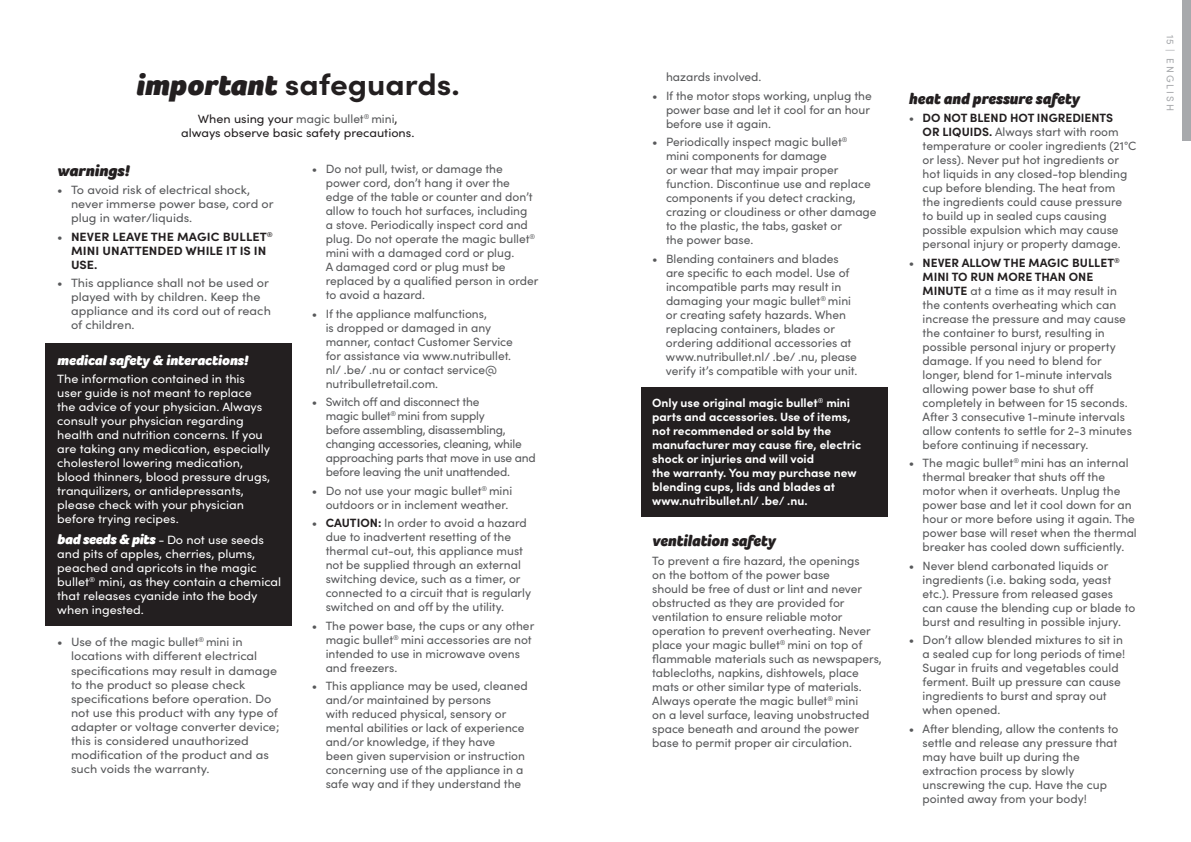
<style>
.page{position:relative;width:1191px;height:842px;background:#fff}
.page>*{position:absolute;margin:0;border:0;box-sizing:border-box;transform-origin:0 0}
.t1{font:700 30px "Sofia Pro";color:#231f20;scale:1.05 1}
.t2{font:italic 900 16px "Foco";color:#231f20}
.t3{font:italic 900 16px "Foco";color:#231f20;scale:1.05 1}
.t4{font:italic 900 14px "Foco";letter-spacing:-.005em;color:#fff;scale:1.05 1}
.t5{font:12px/14px "Sofia Pro";color:#58595b}
.t6{font:12px/14px "Sofia Pro";color:#fff;scale:1.05 1}
.t7{font:700 12px/14px "Sofia Pro";color:#fff}
.t8{font:12px/14px "Sofia Pro";letter-spacing:-.02em;color:#58595b}
.t9{font:12px/14px "Sofia Pro";color:#231f20;text-align:center;scale:1.05 1}
.t10{font:700 12px/14px "Sofia Pro";color:#231f20;scale:1.05 1}
.t11{font:10px "Sofia Pro";letter-spacing:.21em;color:#a7a9ac}
.s1{font-family:"Foco";font-weight:900;font-style:italic}
.s2{color:#58595b}
.s3{font-weight:400;color:#58595b}
.s4{font-family:"Foco";font-weight:900;font-style:italic;font-size:14px}
.s5{font-weight:700;color:#231f20}
</style>
<div class="page">
<div style="left:1183px;top:0;width:8px;height:140px;background:#a7a9ac"></div>
<div style="left:45px;top:343px;width:247px;height:282px;background:#231f20"></div>
<div style="left:641px;top:387px;width:246px;height:129px;background:#231f20"></div>
<h1 class="t1" style="left:136px;top:62px;width:310px"><span class="s1">important</span> safeguards.</h1>
<p class="t9" style="left:181px;top:111px;width:224px">When using your <span class="s2">magic bullet</span><sup>®</sup> <span class="s2">mini</span>, always observe basic safety precautions.</p>
<h2 class="t3" style="left:57px;top:160px;width:70px">warnings!</h2>
<p class="t5" style="left:71px;top:182px;width:204px;text-indent:-14px">• To avoid risk of electrical shock, never immerse power base, cord or plug in water/liquids.</p>
<p class="t10" style="left:71px;top:229px;width:194px;text-indent:-14px"><span class="s3">•</span> NEVER LEAVE THE MAGIC BULLET<sup>®<br></sup>MINI UNATTENDED WHILE IT IS IN<br>USE.</p>
<p class="t5" style="left:71px;top:276px;width:201px;text-indent:-14px">• This appliance shall not be used or played with by children. Keep the appliance and its cord out of reach of children.</p>
<p class="t4" style="left:57px;top:351px;width:183px">medical safety &amp; interactions!</p>
<p class="t6" style="left:57px;top:371px;width:204px">The information contained in this user guide is not meant to replace the advice of your physician. Always consult your physician regarding health and nutrition concerns. If you are taking any medication, especially cholesterol lowering medication, blood thinners, blood pressure drugs, tranquilizers, or antidepressants, please check with your physician before trying recipes.</p>
<p class="t6" style="left:57px;top:532px;width:215px"><span class="s4">bad seeds &amp; pits</span> - Do not use seeds and pits of apples, cherries, plums, peached and apricots in the magic bullet<sup>®</sup> mini, as they contain a chemical that releases cyanide into the body when ingested.</p>
<p class="t5" style="left:71px;top:635px;width:210px;text-indent:-14px">• Use of the magic bullet<sup>®</sup> mini in locations with different electrical specifications may result in damage to the product so please check specifications before operation. Do not use this product with any type of adapter or voltage converter device; this is considered unauthorized modification of the product and as such voids the warranty.</p>
<p class="t5" style="left:326px;top:161px;width:214px;text-indent:-14px">• Do not pull, twist, or damage the power cord, don’t hang it over the edge of the table or counter and don’t allow to touch hot surfaces, including<br>a stove. Periodically inspect cord and plug. Do not operate the magic bullet<sup>® </sup>mini with a damaged cord or plug.<br>A damaged cord or plug must be replaced by a qualified person in order to avoid a hazard.</p>
<p class="t5" style="left:326px;top:306px;width:189px;text-indent:-14px">• If the appliance malfunctions,<br>is dropped or damaged in any manner, contact Customer Service for assistance via www.nutribullet. nl/ .be/ .nu or contact service@ nutribulletretail.com.</p>
<p class="t8" style="left:326px;top:394px;width:212px;text-indent:-14px">• Switch off and disconnect the<br>magic bullet<sup>®</sup> mini from supply<br>before assembling, disassembling, changing accessories, cleaning, while approaching parts that move in use and before leaving the unit unattended.</p>
<p class="t5" style="left:326px;top:483px;width:188px;text-indent:-14px">• Do not use your magic bullet<sup>®</sup> mini outdoors or in inclement weather.</p>
<p class="t5" style="left:326px;top:515px;width:207px;text-indent:-14px">• <span class="s5">CAUTION:</span> In order to avoid a hazard due to inadvertent resetting of the thermal cut-out, this appliance must not be supplied through an external switching device, such as a timer, or connected to a circuit that is regularly switched on and off by the utility.</p>
<p class="t5" style="left:326px;top:618px;width:210px;text-indent:-14px">• The power base, the cups or any other magic bullet<sup>®</sup> mini accessories are not intended to use in microwave ovens and freezers.</p>
<p class="t5" style="left:326px;top:678px;width:203px;text-indent:-14px">• This appliance may be used, cleaned and/or maintained by persons<br>with reduced physical, sensory or mental abilities or lack of experience and/or knowledge, if they have<br>been given supervision or instruction concerning use of the appliance in a safe way and if they understand the</p>
<p class="t5" style="left:666px;top:69px;width:97px">hazards involved.</p>
<p class="t5" style="left:666px;top:88px;width:207px;text-indent:-14px">• If the motor stops working, unplug the power base and let it cool for an hour before use it again.</p>
<p class="t5" style="left:666px;top:134px;width:212px;text-indent:-14px">• Periodically inspect magic bullet<sup>®<br></sup>mini components for damage<br>or wear that may impair proper function. Discontinue use and replace components if you detect cracking, crazing or cloudiness or other damage to the plastic, the tabs, gasket or<br>the power base.</p>
<p class="t5" style="left:666px;top:251px;width:193px;text-indent:-14px">• Blending containers and blades are specific to each model. Use of incompatible parts may result in damaging your magic bullet<sup>®</sup> mini or creating safety hazards. When replacing containers, blades or ordering additional accessories at www.nutribullet.nl/ .be/ .nu, please verify it’s compatible with your unit.</p>
<p class="t7" style="left:652px;top:395px;width:210px">Only use original magic bullet<sup>®</sup> mini parts and accessories. Use of items, not recommended or sold by the manufacturer may cause fire, electric shock or injuries and will void<br>the warranty. You may purchase new blending cups, lids and blades at www.nutribullet.nl/ .be/ .nu.</p>
<h2 class="t2" style="left:652px;top:530px;width:125px">ventilation safety</h2>
<p class="t5" style="left:652px;top:553px;width:231px">To prevent a fire hazard, the openings<br>on the bottom of the power base<br>should be free of dust or lint and never obstructed as they are provided for ventilation to ensure reliable motor operation to prevent overheating. Never place your magic bullet<sup>®</sup> mini on top of flammable materials such as newspapers, tablecloths, napkins, dishtowels, place mats or other similar type of materials.<br>Always operate the magic bullet<sup>®</sup> mini<br>on a level surface, leaving unobstructed space beneath and around the power base to permit proper air circulation.</p>
<h2 class="t2" style="left:909px;top:88px;width:172px">heat and pressure safety</h2>
<p class="t5" style="left:922px;top:110px;width:215px;text-indent:-14px">• <span class="s5">DO NOT BLEND HOT INGREDIENTS<br>OR LIQUIDS.</span> Always start with room temperature or cooler ingredients (21°C or less). Never put hot ingredients or hot liquids in any closed-top blending cup before blending. The heat from<br>the ingredients could cause pressure<br>to build up in sealed cups causing possible expulsion which may cause personal injury or property damage.</p>
<p class="t5" style="left:922px;top:255px;width:211px;text-indent:-14px">• <span class="s5">NEVER ALLOW THE MAGIC BULLET</span><sup>® </sup><span class="s5">MINI TO RUN MORE THAN ONE MINUTE</span> at a time as it may result in the contents overheating which can increase the pressure and may cause the container to burst, resulting in possible personal injury or property damage. If you need to blend for longer, blend for 1-minute intervals allowing power base to shut off completely in between for 15 seconds.<br>After 3 consecutive 1-minute intervals allow contents to settle for 2-3 minutes before continuing if necessary.</p>
<p class="t5" style="left:922px;top:455px;width:216px;text-indent:-14px">• The magic bullet<sup>®</sup> mini has an internal thermal breaker that shuts off the motor when it overheats. Unplug the power base and let it cool down for an hour or more before using it again. The power base will reset when the thermal breaker has cooled down sufficiently.</p>
<p class="t5" style="left:922px;top:558px;width:214px;text-indent:-14px">• Never blend carbonated liquids or ingredients (i.e. baking soda, yeast etc.). Pressure from released gases can cause the blending cup or blade to burst and resulting in possible injury.</p>
<p class="t5" style="left:922px;top:632px;width:204px;text-indent:-14px">• Don’t allow blended mixtures to sit in a sealed cup for long periods of time!<br>Sugar in fruits and vegetables could ferment. Built up pressure can cause ingredients to burst and spray out when opened.</p>
<p class="t5" style="left:922px;top:721px;width:197px;text-indent:-14px">• After blending, allow the contents to settle and release any pressure that may have built up during the extraction process by slowly unscrewing the cup. Have the cup pointed away from your body!</p>
<p class="t11" style="left:1177px;top:35px;width:77px;rotate:90deg">15 | ENGLISH</p>
</div>
